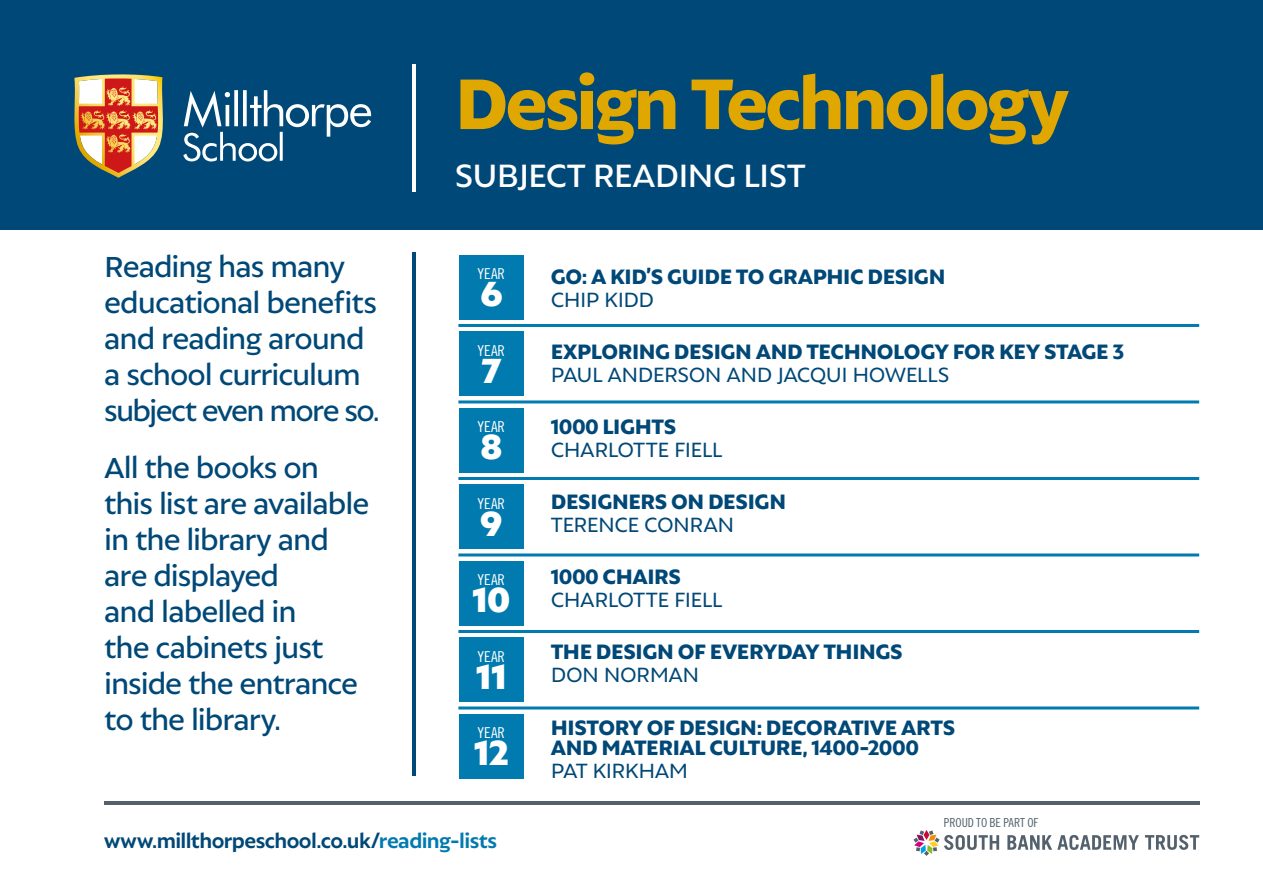
<style>
.page{position:relative;width:1263px;height:893px;background:#fff}
.page>*{position:absolute;margin:0;border:0;box-sizing:border-box;transform-origin:0 0}
.t1{font:800 77.25px "Autor";letter-spacing:-.045em;color:#e0a700}
.t2{font:900 37.5px "Autor";color:#fff}
.t3{font:500 35.1px "Autor";letter-spacing:-.025em;color:#fff}
.t4{font:500 31.5px/36px "Autor";letter-spacing:-.035em;color:#004877}
.t5{font:800 22.5px/21px "Autor";letter-spacing:-.015em;color:#004877}
.t6{font:22.5px "Autor";letter-spacing:-.025em;color:#004877}
.t7{font:700 21.75px "Autor";letter-spacing:-.025em;color:#004877}
.t8{font:15px "Trade Gothic LT Std Cn 18";letter-spacing:-.005em;color:#fff}
.t9{font:12.45px "Trade Gothic LT Std Cn 18";letter-spacing:-.005em;color:#54616c}
.s1{color:#007aaf}
</style>
<div class="page">
<div style="left:0;top:0;width:1263px;height:230px;background:#004877"></div>
<hr style="left:458px;top:324px;width:741px;height:3px;background:#007aaf">
<hr style="left:458px;top:400px;width:741px;height:3px;background:#007aaf">
<hr style="left:458px;top:477px;width:741px;height:3px;background:#007aaf">
<hr style="left:458px;top:553px;width:741px;height:3px;background:#007aaf">
<hr style="left:458px;top:630px;width:741px;height:3px;background:#007aaf">
<hr style="left:458px;top:706px;width:741px;height:3px;background:#007aaf">
<svg style="left:74px;top:74px;width:89px;height:104px"></svg>
<svg style="left:183px;top:90px;width:188px;height:71px"></svg>
<div style="left:459px;top:255px;width:64px;height:64px;background:#007aaf"></div>
<div style="left:459px;top:714px;width:64px;height:64px;background:#007aaf"></div>
<div style="left:459px;top:637px;width:64px;height:65px;background:#007aaf"></div>
<div style="left:459px;top:561px;width:64px;height:64px;background:#007aaf"></div>
<div style="left:459px;top:484px;width:64px;height:65px;background:#007aaf"></div>
<div style="left:459px;top:408px;width:64px;height:64px;background:#007aaf"></div>
<div style="left:459px;top:332px;width:64px;height:64px;background:#007aaf"></div>
<hr style="left:413px;top:64px;width:3px;height:128px;background:#fff">
<hr style="left:413px;top:253px;width:3px;height:523px;background:#004877">
<hr style="left:104px;top:801px;width:1095px;height:4px;background:#54616c">
<svg style="left:913px;top:830px;width:86px;height:26px"></svg>
<svg style="left:1007px;top:835px;width:132px;height:15px"></svg>
<svg style="left:1145px;top:835px;width:54px;height:15px"></svg>
<p class="t4" style="left:104px;top:248px;width:277px">Reading has many educational benefits and reading around a school curriculum subject even more so.</p>
<p class="t4" style="left:104px;top:448px;width:267px">All the books on this list are available in the library and are displayed<br>and labelled in<br>the cabinets just inside the entrance to the library.</p>
<h1 class="t1" style="left:455px;top:57px;width:616px">Design Technology</h1>
<p class="t3" style="left:455px;top:155px;width:352px">SUBJECT READING LIST</p>
<p class="t8" style="left:478px;top:265px;width:29px">YEAR</p>
<p class="t2" style="left:480px;top:271px;width:23px">6</p>
<p class="t8" style="left:478px;top:341px;width:29px">YEAR</p>
<p class="t2" style="left:481px;top:347px;width:22px">7</p>
<p class="t8" style="left:478px;top:418px;width:29px">YEAR</p>
<p class="t2" style="left:480px;top:423px;width:23px">8</p>
<p class="t8" style="left:478px;top:494px;width:29px">YEAR</p>
<p class="t2" style="left:480px;top:500px;width:23px">9</p>
<p class="t8" style="left:478px;top:571px;width:29px">YEAR</p>
<p class="t2" style="left:472px;top:576px;width:39px">10</p>
<p class="t8" style="left:478px;top:647px;width:29px">YEAR</p>
<p class="t2" style="left:476px;top:653px;width:32px">11</p>
<p class="t8" style="left:478px;top:724px;width:29px">YEAR</p>
<p class="t2" style="left:474px;top:729px;width:36px">12</p>
<p class="t5" style="left:551px;top:265px;width:396px">GO: A KID’S GUIDE TO GRAPHIC DESIGN</p>
<p class="t6" style="left:551px;top:285px;width:105px">CHIP KIDD</p>
<p class="t5" style="left:551px;top:341px;width:575px">EXPLORING DESIGN AND TECHNOLOGY FOR KEY STAGE 3</p>
<p class="t6" style="left:551px;top:361px;width:400px">PAUL ANDERSON AND JACQUI HOWELLS</p>
<p class="t5" style="left:551px;top:416px;width:127px">1000 LIGHTS</p>
<p class="t6" style="left:551px;top:436px;width:173px">CHARLOTTE FIELL</p>
<p class="t5" style="left:551px;top:491px;width:237px">DESIGNERS ON DESIGN</p>
<p class="t6" style="left:551px;top:511px;width:185px">TERENCE CONRAN</p>
<p class="t5" style="left:551px;top:566px;width:132px">1000 CHAIRS</p>
<p class="t6" style="left:551px;top:586px;width:173px">CHARLOTTE FIELL</p>
<p class="t5" style="left:551px;top:641px;width:353px">THE DESIGN OF EVERYDAY THINGS</p>
<p class="t6" style="left:551px;top:661px;width:150px">DON NORMAN</p>
<p class="t5" style="left:551px;top:716px;width:406px">HISTORY OF DESIGN: DECORATIVE ARTS<br>AND MATERIAL CULTURE, 1400-2000</p>
<p class="t6" style="left:551px;top:757px;width:139px">PAT KIRKHAM</p>
<p class="t9" style="left:944px;top:815px;width:96px">PROUD TO BE PART OF</p>
<p class="t7" style="left:104px;top:827px;width:394px">www.millthorpeschool.co.uk/<span class="s1">reading-lists</span></p>
</div>
